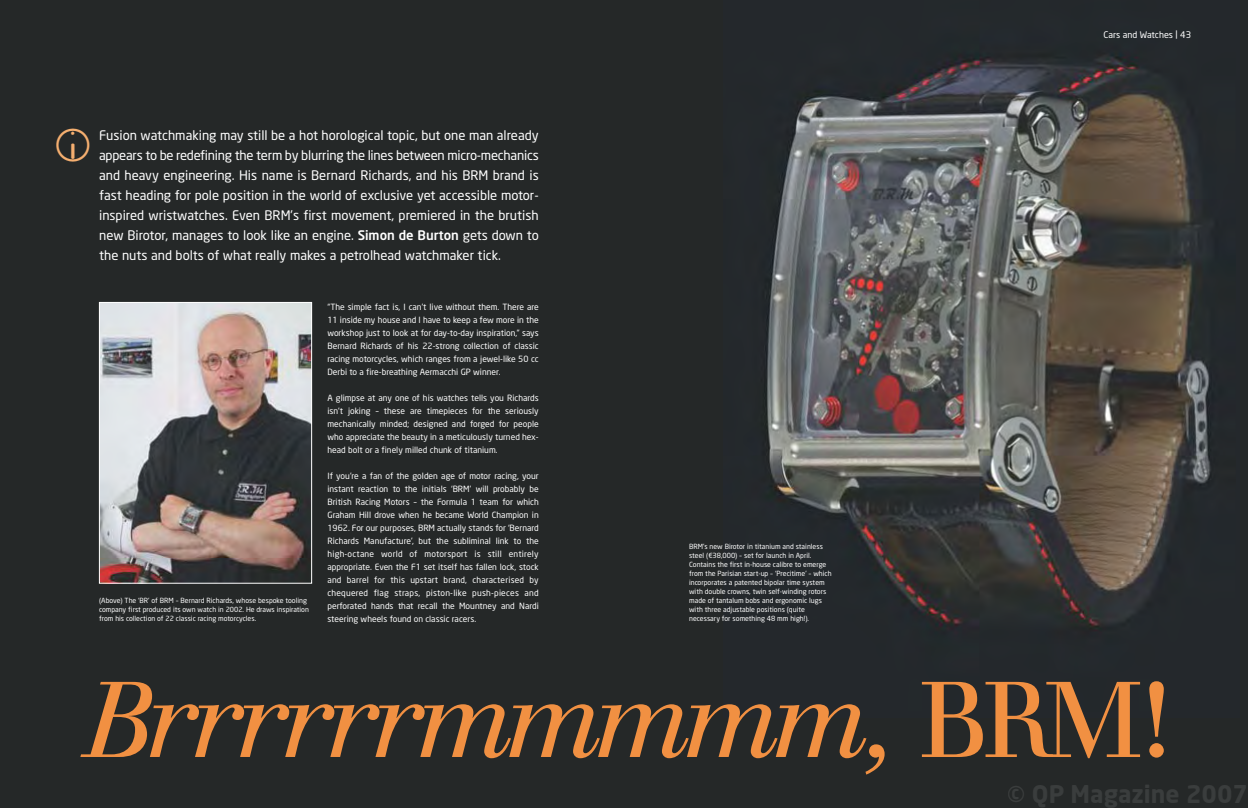
<style>
.page{position:relative;width:1248px;height:808px;background:#fff}
.page>*{position:absolute;margin:0;border:0;box-sizing:border-box;transform-origin:0 0}
.t1{font:italic 105px "Walbaum";letter-spacing:-.035em;color:#f19042}
.t2{font:33px "QP";color:#f5af70}
.t3{font:700 24px "Neo Sans";color:rgb(255 255 255/.1)}
.t4{font:13px/20px "Neo Sans";color:#fff;text-align:justify}
.t5{font:9px "Neo Sans";color:#fff}
.t6{font:8.5px/13px "Neo Sans";color:#fff;text-align:justify}
.t7{font:7px/9px "Neo Sans";color:#fff}
.s1{font-weight:500}
.s2{font-style:normal}
</style>
<div class="page">
<div style="left:0;top:0;width:1247px;height:808px;background:#252828"></div>
<img style="left:766px;top:55px;width:447px;height:572px">
<img style="left:101px;top:304px;width:209px;height:277px">
<div style="left:99px;top:302px;width:213px;height:281px;border:1px solid #fff"></div>
<h2 class="t2" style="left:57px;top:124px;width:29px">5</h2>
<p class="t4" style="left:99px;top:126px;width:441px">Fusion watchmaking may still be a hot horological topic, but one man already appears to be redefining the term by blurring the lines between micro-mechanics and heavy engineering. His name is Bernard Richards, and his BRM brand is fast heading for pole position in the world of exclusive yet accessible motor&shy;inspired wristwatches. Even BRM’s first movement, premiered in the brutish new Birotor, manages to look like an engine. <span class="s1">Simon de Burton</span> gets down to the nuts and bolts of what really makes a petrolhead watchmaker tick.</p>
<p class="t7" style="left:99px;top:596px;width:211px">(Above) The ‘BR’ of BRM – Bernard Richards, whose bespoke tooling company first produced its own watch in 2002. He draws inspiration from his collection of 22 classic racing motorcycles.</p>
<p class="t6" style="left:327px;top:301px;width:213px">“The simple fact is, I can’t live without them. There are 11 inside my house and I have to keep a few more in the workshop just to look at for day-to-day inspiration,” says Bernard Richards of his 22-strong collection of classic racing motorcycles, which ranges from a jewel-like 50 cc Derbi to a fire-breathing Aermacchi GP winner.</p>
<p class="t6" style="left:327px;top:392px;width:213px">A glimpse at any one of his watches tells you Richards isn’t joking – these are timepieces for the seriously mechanically minded; designed and forged for people who appreciate the beauty in a meticulously turned hex&shy;head bolt or a finely milled chunk of titanium.</p>
<p class="t6" style="left:327px;top:470px;width:213px">If you’re a fan of the golden age of motor racing, your instant reaction to the initials ‘BRM’ will probably be British Racing Motors – the Formula 1 team for which Graham Hill drove when he became World Champion in 1962. For our purposes, BRM actually stands for ‘Bernard Richards Manufacture’, but the subliminal link to the high-octane world of motorsport is still entirely appropriate. Even the F1 set itself has fallen lock, stock and barrel for this upstart brand, characterised by chequered flag straps, piston-like push-pieces and perforated hands that recall the Mountney and Nardi steering wheels found on classic racers.</p>
<p class="t7" style="left:689px;top:542px;width:144px">BRM’s new Birotor in titanium and stainless steel (€38,000) – set for launch in April.<br>Contains the first in-house calibre to emerge from the Parisian start-up – ‘Precitime’ – which incorporates a patented bipolar time system with double crowns, twin self-winding rotors made of tantalum bobs and ergonomic lugs with three adjustable positions (quite necessary for something 48 mm high!).</p>
<p class="t5" style="left:1103px;top:31px;width:89px">Cars and Watches | 43</p>
<h1 class="t1" style="left:85px;top:681px;width:1088px">Brrrrrrmmmmm, <span class="s2">BRM!</span></h1>
<h3 class="t3" style="left:1007px;top:778px;width:242px">© QP Magazine 2007</h3>
</div>
